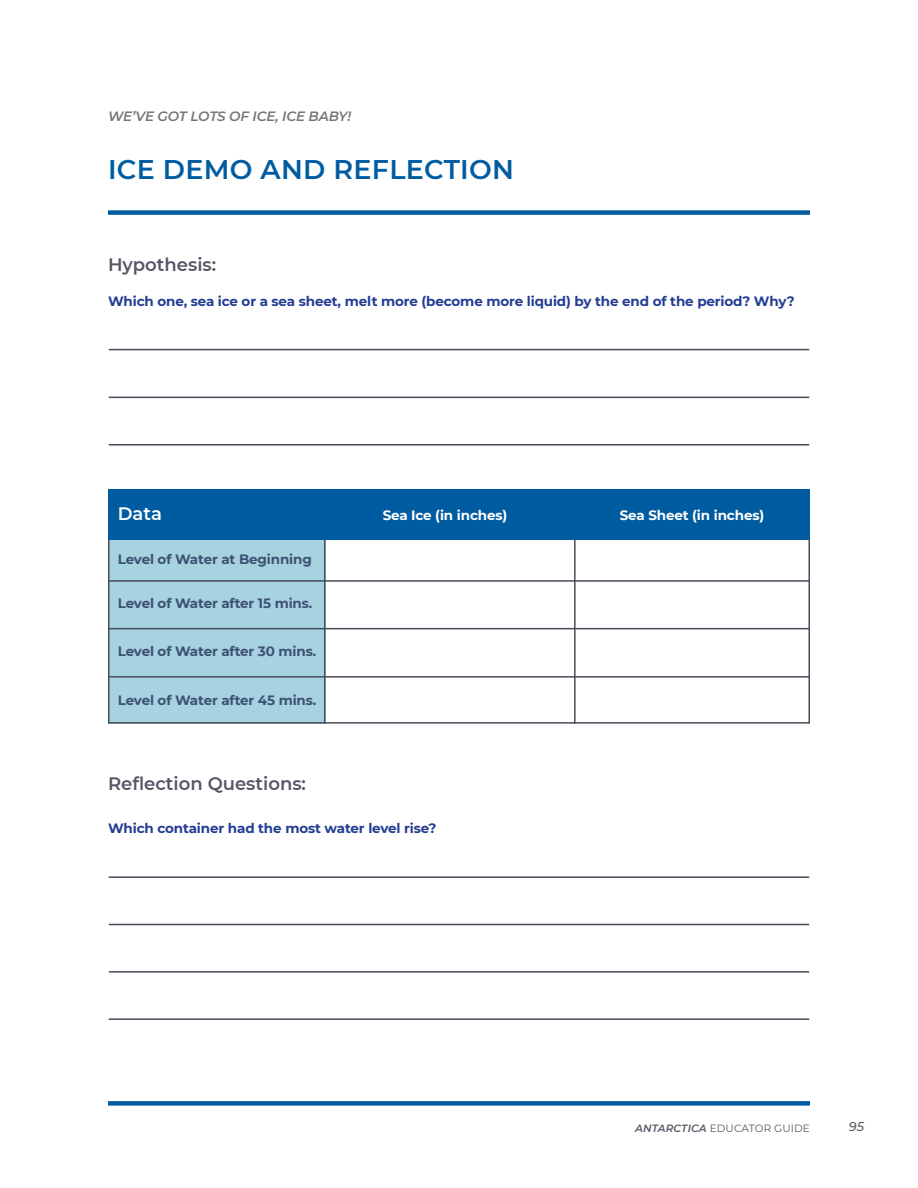
<style>
.page{position:relative;width:918px;height:1188px;background:#fff}
.page>*{position:absolute;margin:0;border:0;box-sizing:border-box;transform-origin:0 0}
.Questions{font:600 27px "Montserrat";letter-spacing:.01em;color:#005ca1}
.Questions-2{font:600 18px "Montserrat";color:#555764}
.Questions-3{font:600 18px "Montserrat";color:#fff}
.Questions-4{font:700 13.5px "Montserrat";letter-spacing:-.01em;color:#243d94}
.Questions-5{font:700 13.5px "Montserrat";letter-spacing:-.01em;color:#3d5272}
.Questions-6{font:700 13.5px "Montserrat";letter-spacing:-.01em;color:#fff}
.Questions-7{font:italic 600 13.5px "Montserrat";letter-spacing:-.01em;color:#757679}
.t1{font:italic 500 12.75px "Montserrat";color:#58595b}
.Questions-8{font:10.5px "Montserrat";letter-spacing:.01em;color:#555764}
.s1{font-weight:600;font-style:italic}
</style>
<div class="page">
<div style="left:108px;top:538px;width:217px;height:186px;background:#a7d2e0"></div>
<div style="left:108px;top:210px;width:702px;height:5px;background:#005ca1"></div>
<div style="left:108px;top:1101px;width:702px;height:5px;background:#005ca1"></div>
<hr style="left:109px;top:349px;width:700px;height:1px;background:#474c59">
<hr style="left:109px;top:876px;width:700px;height:2px;background:#474c59">
<hr style="left:109px;top:397px;width:700px;height:1px;background:#474c59">
<hr style="left:109px;top:924px;width:700px;height:1px;background:#474c59">
<div style="left:108px;top:489px;width:702px;height:51px;background:#005ca1"></div>
<hr style="left:574px;top:539px;width:2px;height:185px;background:#474c59">
<hr style="left:108px;top:539px;width:2px;height:185px;background:#474c59">
<hr style="left:809px;top:539px;width:1px;height:185px;background:#474c59">
<hr style="left:324px;top:539px;width:2px;height:185px;background:#474c59">
<hr style="left:109px;top:580px;width:700px;height:2px;background:#474c59">
<hr style="left:109px;top:628px;width:700px;height:1px;background:#474c59">
<hr style="left:109px;top:676px;width:700px;height:2px;background:#474c59">
<hr style="left:109px;top:722px;width:700px;height:2px;background:#474c59">
<hr style="left:109px;top:444px;width:700px;height:2px;background:#474c59">
<hr style="left:109px;top:971px;width:700px;height:2px;background:#474c59">
<hr style="left:109px;top:1018px;width:700px;height:2px;background:#474c59">
<p class="Questions-7" style="left:108px;top:107px;width:245px">WE’VE GOT LOTS OF ICE, ICE BABY!</p>
<p class="Questions" style="left:108px;top:151px;width:408px">ICE DEMO AND REFLECTION</p>
<p class="Questions-2" style="left:108px;top:252px;width:110px">Hypothesis:</p>
<p class="Questions-4" style="left:108px;top:291px;width:688px">Which one, sea ice or a sea sheet, melt more (become more liquid) by the end of the period? Why?</p>
<p class="Questions-3" style="left:118px;top:500px;width:46px">Data</p>
<p class="Questions-5" style="left:118px;top:549px;width:196px">Level of Water at Beginning</p>
<p class="Questions-5" style="left:118px;top:593px;width:196px">Level of Water after 15 mins.</p>
<p class="Questions-5" style="left:118px;top:642px;width:200px">Level of Water after 30 mins.</p>
<p class="Questions-5" style="left:118px;top:690px;width:200px">Level of Water after 45 mins.</p>
<p class="Questions-6" style="left:383px;top:505px;width:126px">Sea Ice (in inches)</p>
<p class="Questions-6" style="left:620px;top:505px;width:146px">Sea Sheet (in inches)</p>
<p class="Questions-2" style="left:108px;top:770px;width:200px">Reflection Questions:</p>
<p class="Questions-4" style="left:108px;top:819px;width:330px">Which container had the most water level rise?</p>
<p class="Questions-8" style="left:635px;top:1121px;width:176px"><span class="s1">ANTARCTICA</span> EDUCATOR GUIDE</p>
<p class="t1" style="left:849px;top:1118px;width:17px">95</p>
</div>
